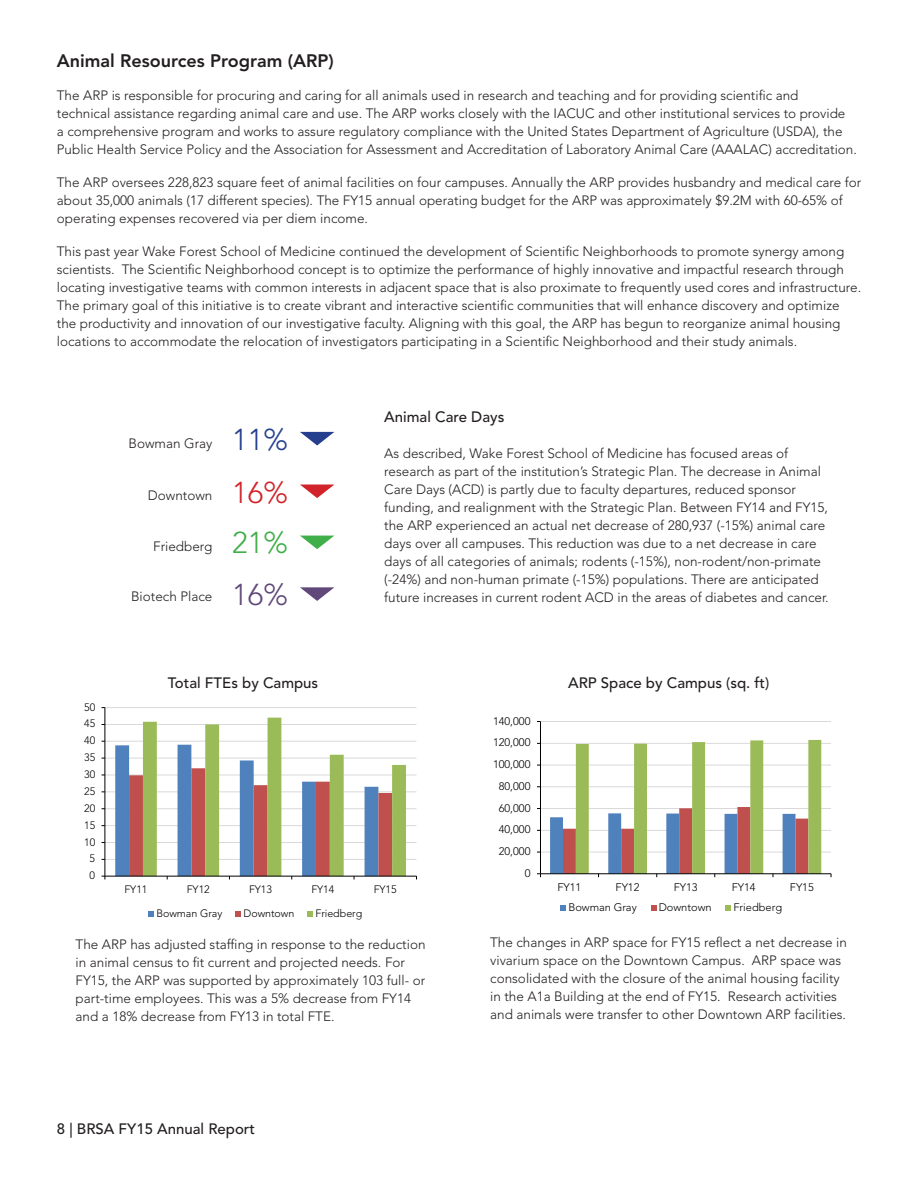
<style>
.page{position:relative;width:918px;height:1188px;background:#fff}
.page>*{position:absolute;margin:0;border:0;box-sizing:border-box;transform-origin:0 0}
.t1{font:300 30px "Avenir LT Std";color:#253f8e}
.t2{font:300 30px "Avenir LT Std";color:#d1232a}
.t3{font:300 30px "Avenir LT Std";color:#40ae49}
.t4{font:300 30px "Avenir LT Std";color:#60497a}
.t5{font:800 18px "Avenir LT Std";color:#231f20}
.t6{font:500 15px "Avenir LT Std";color:#231f20}
.t7{font:300 13.5px/18px "Avenir LT Std";color:#231f20}
.t8{font:300 10.95px "Avenir LT Std";color:#000}
.t9{font:300 10.65px "Avenir LT Std";letter-spacing:-.005em;color:#000}
</style>
<div class="page">
<svg style="left:300px;top:536px;width:34px;height:13px"></svg>
<svg style="left:300px;top:587px;width:34px;height:14px"></svg>
<svg style="left:300px;top:485px;width:34px;height:13px"></svg>
<svg style="left:300px;top:432px;width:34px;height:13px"></svg>
<hr style="left:105px;top:859px;width:311px;height:1px;background:#d9d9d9">
<hr style="left:105px;top:842px;width:311px;height:1px;background:#d9d9d9">
<hr style="left:105px;top:825px;width:311px;height:1px;background:#d9d9d9">
<hr style="left:105px;top:808px;width:311px;height:1px;background:#d9d9d9">
<hr style="left:105px;top:791px;width:311px;height:1px;background:#d9d9d9">
<hr style="left:105px;top:775px;width:311px;height:1px;background:#d9d9d9">
<hr style="left:105px;top:758px;width:311px;height:1px;background:#d9d9d9">
<hr style="left:105px;top:741px;width:311px;height:1px;background:#d9d9d9">
<hr style="left:105px;top:724px;width:311px;height:1px;background:#d9d9d9">
<hr style="left:105px;top:707px;width:311px;height:1px;background:#d9d9d9">
<hr style="left:104px;top:708px;width:1px;height:168px;background:#000">
<hr style="left:105px;top:876px;width:311px;height:1px;background:#000">
<svg style="left:115px;top:718px;width:291px;height:161px"></svg>
<svg style="left:149px;top:911px;width:5px;height:6px"></svg>
<svg style="left:236px;top:911px;width:5px;height:6px"></svg>
<svg style="left:308px;top:911px;width:5px;height:6px"></svg>
<hr style="left:540px;top:852px;width:291px;height:1px;background:#d9d9d9">
<hr style="left:540px;top:830px;width:291px;height:1px;background:#d9d9d9">
<hr style="left:540px;top:808px;width:291px;height:1px;background:#d9d9d9">
<hr style="left:540px;top:786px;width:291px;height:1px;background:#d9d9d9">
<hr style="left:540px;top:765px;width:291px;height:1px;background:#d9d9d9">
<hr style="left:540px;top:743px;width:291px;height:1px;background:#d9d9d9">
<hr style="left:540px;top:721px;width:291px;height:1px;background:#d9d9d9">
<hr style="left:540px;top:722px;width:1px;height:152px;background:#000">
<hr style="left:540px;top:873px;width:291px;height:1px;background:#000">
<svg style="left:550px;top:740px;width:271px;height:137px"></svg>
<svg style="left:560px;top:905px;width:6px;height:6px"></svg>
<svg style="left:651px;top:905px;width:6px;height:6px"></svg>
<svg style="left:725px;top:905px;width:6px;height:6px"></svg>
<p class="t5" style="left:57px;top:50px;width:278px">Animal Resources Program (ARP)</p>
<p class="t7" style="left:57px;top:87px;width:802px">The ARP is responsible for procuring and caring for all animals used in research and teaching and for providing scientific and<br>technical assistance regarding animal care and use. The ARP works closely with the IACUC and other institutional services to provide<br>a comprehensive program and works to assure regulatory compliance with the United States Department of Agriculture (USDA), the Public Health Service Policy and the Association for Assessment and Accreditation of Laboratory Animal Care (AAALAC) accreditation.</p>
<p class="t7" style="left:57px;top:174px;width:806px">The ARP oversees 228,823 square feet of animal facilities on four campuses. Annually the ARP provides husbandry and medical care for about 35,000 animals (17 different species). The FY15 annual operating budget for the ARP was approximately $9.2M with 60-65% of operating expenses recovered via per diem income.</p>
<p class="t7" style="left:57px;top:243px;width:806px">This past year Wake Forest School of Medicine continued the development of Scientific Neighborhoods to promote synergy among scientists. The Scientific Neighborhood concept is to optimize the performance of highly innovative and impactful research through locating investigative teams with common interests in adjacent space that is also proximate to frequently used cores and infrastructure.<br>The primary goal of this initiative is to create vibrant and interactive scientific communities that will enhance discovery and optimize the productivity and innovation of our investigative faculty. Aligning with this goal, the ARP has begun to reorganize animal housing locations to accommodate the relocation of investigators participating in a Scientific Neighborhood and their study animals.</p>
<p class="t7" style="left:129px;top:434px;width:85px">Bowman Gray</p>
<p class="t1" style="left:232px;top:422px;width:57px">11%</p>
<p class="t7" style="left:148px;top:487px;width:66px">Downtown</p>
<p class="t2" style="left:232px;top:475px;width:57px">16%</p>
<p class="t3" style="left:232px;top:525px;width:57px">21%</p>
<p class="t4" style="left:232px;top:578px;width:57px">16%</p>
<p class="t7" style="left:153px;top:537px;width:61px">Friedberg</p>
<p class="t7" style="left:131px;top:587px;width:83px">Biotech Place</p>
<p class="t6" style="left:384px;top:408px;width:122px">Animal Care Days</p>
<p class="t7" style="left:384px;top:444px;width:446px">As described, Wake Forest School of Medicine has focused areas of research as part of the institution’s Strategic Plan. The decrease in Animal Care Days (ACD) is partly due to faculty departures, reduced sponsor funding, and realignment with the Strategic Plan. Between FY14 and FY15, the ARP experienced an actual net decrease of 280,937 (-15%) animal care days over all campuses. This reduction was due to a net decrease in care days of all categories of animals; rodents (-15%), non-rodent/non-primate (-24%) and non-human primate (-15%) populations. There are anticipated future increases in current rodent ACD in the areas of diabetes and cancer.</p>
<p class="t9" style="left:84px;top:701px;width:13px">50</p>
<p class="t9" style="left:84px;top:718px;width:13px">45</p>
<p class="t9" style="left:84px;top:734px;width:13px">40</p>
<p class="t9" style="left:84px;top:751px;width:13px">35</p>
<p class="t9" style="left:84px;top:768px;width:13px">30</p>
<p class="t9" style="left:84px;top:785px;width:13px">25</p>
<p class="t9" style="left:84px;top:802px;width:13px">20</p>
<p class="t9" style="left:84px;top:819px;width:13px">15</p>
<p class="t9" style="left:84px;top:836px;width:13px">10</p>
<p class="t9" style="left:90px;top:852px;width:7px">5</p>
<p class="t9" style="left:90px;top:869px;width:7px">0</p>
<p class="t6" style="left:168px;top:674px;width:152px">Total FTEs by Campus</p>
<p class="t6" style="left:568px;top:674px;width:203px">ARP Space by Campus (sq. ft)</p>
<p class="t8" style="left:493px;top:714px;width:39px">140,000</p>
<p class="t8" style="left:493px;top:736px;width:39px">120,000</p>
<p class="t8" style="left:493px;top:758px;width:39px">100,000</p>
<p class="t8" style="left:499px;top:780px;width:33px">80,000</p>
<p class="t8" style="left:499px;top:801px;width:33px">60,000</p>
<p class="t8" style="left:499px;top:823px;width:33px">40,000</p>
<p class="t8" style="left:499px;top:845px;width:33px">20,000</p>
<p class="t9" style="left:124px;top:883px;width:25px">FY11</p>
<p class="t9" style="left:187px;top:883px;width:25px">FY12</p>
<p class="t9" style="left:249px;top:883px;width:25px">FY13</p>
<p class="t9" style="left:311px;top:883px;width:25px">FY14</p>
<p class="t9" style="left:374px;top:883px;width:25px">FY15</p>
<p class="t9" style="left:156px;top:907px;width:67px">Bowman Gray</p>
<p class="t9" style="left:244px;top:907px;width:52px">Downtown</p>
<p class="t9" style="left:315px;top:907px;width:48px">Friedberg</p>
<p class="t8" style="left:525px;top:867px;width:7px">0</p>
<p class="t8" style="left:557px;top:880px;width:25px">FY11</p>
<p class="t8" style="left:616px;top:880px;width:25px">FY12</p>
<p class="t8" style="left:674px;top:880px;width:25px">FY13</p>
<p class="t8" style="left:732px;top:880px;width:25px">FY14</p>
<p class="t8" style="left:790px;top:880px;width:25px">FY15</p>
<p class="t8" style="left:568px;top:901px;width:70px">Bowman Gray</p>
<p class="t8" style="left:659px;top:901px;width:54px">Downtown</p>
<p class="t8" style="left:734px;top:901px;width:50px">Friedberg</p>
<p class="t7" style="left:76px;top:936px;width:351px">The ARP has adjusted staffing in response to the reduction in animal census to fit current and projected needs. For FY15, the ARP was supported by approximately 103 full- or part-time employees. This was a 5% decrease from FY14 and a 18% decrease from FY13 in total FTE.</p>
<p class="t7" style="left:490px;top:933px;width:358px">The changes in ARP space for FY15 reflect a net decrease in vivarium space on the Downtown Campus. ARP space was consolidated with the closure of the animal housing facility in the A1a Building at the end of FY15. Research activities and animals were transfer to other Downtown ARP facilities.</p>
<p class="t6" style="left:57px;top:1121px;width:200px">8 | BRSA FY15 Annual Report</p>
</div>
